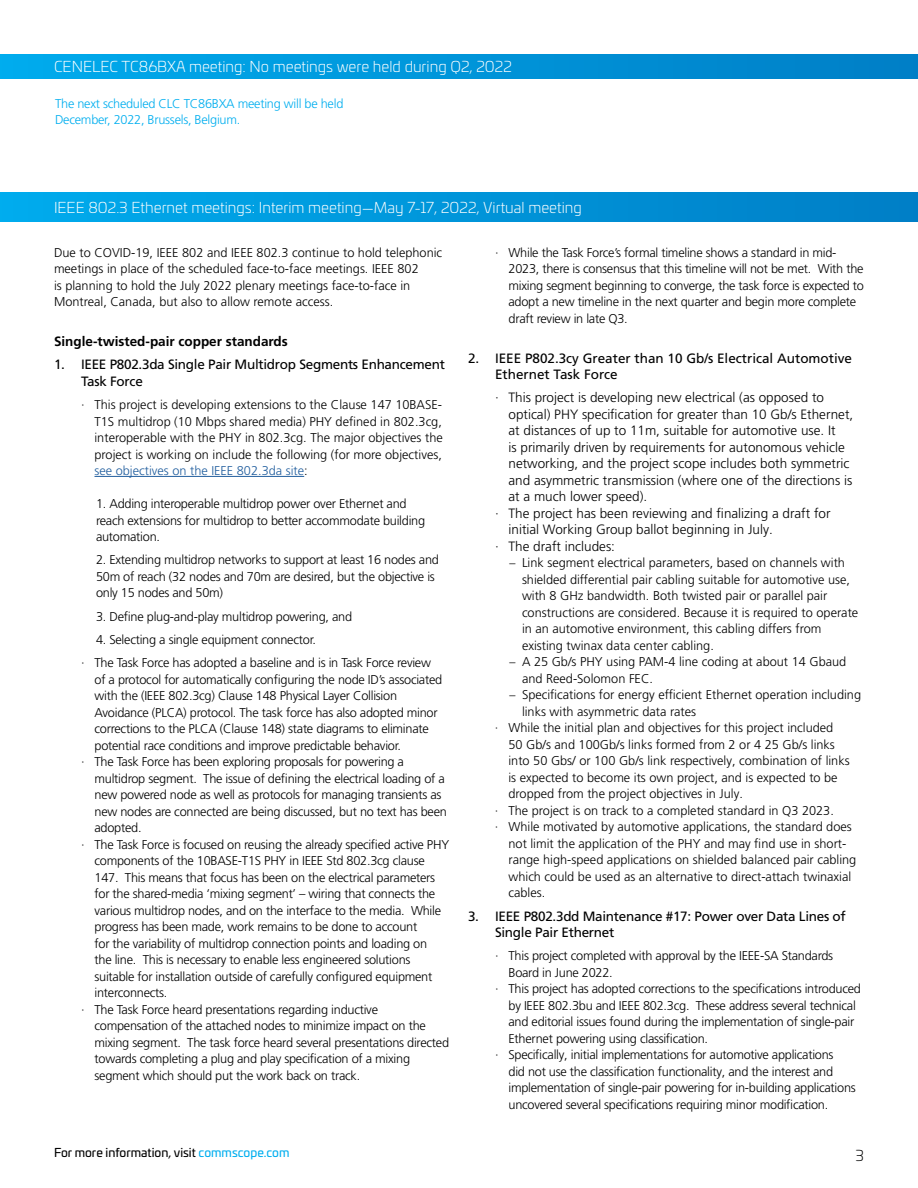
<style>
.page{position:relative;width:918px;height:1188px;background:#fff}
.page>*{position:absolute;margin:0;border:0;box-sizing:border-box;transform-origin:0 0}
.t1{font:300 15px "Univia Pro";color:#fff}
.t2{font:300 15px "Univia Pro";color:#000}
.t3{font:300 13.5px "Frutiger LT Pro";color:#000}
.t4{font:13.5px/16.5px "Frutiger LT Pro";letter-spacing:-.02em;color:#000}
.t5{font:13.5px/16.5px "Frutiger LT Pro";color:#000}
.t6{font:700 13.5px "Frutiger LT Pro";color:#000}
.t7{font:300 12.75px/16.5px "Frutiger LT Pro";letter-spacing:-.02em;color:#000}
.t8{font:300 12.75px/16.5px "Frutiger LT Pro";color:#000}
.t9{font:300 12.75px/16.5px "Frutiger LT Pro";letter-spacing:-.02em;color:#00aeef}
.t10{font:12px "Univia Pro";color:#000}
.s1{color:#215e9e}
.s2{font-family:"Univia Pro"}
.s3{color:#00aeef}
</style>
<div class="page">
<div style="left:0;top:54px;width:918px;height:25px;background:linear-gradient(to right,#00aced,#007ec6)"></div>
<hr style="left:94px;top:476px;width:210px;height:1px;background:#215e9e">
<div style="left:0;top:192px;width:918px;height:30px;background:linear-gradient(to right,#00aced,#007ec6)"></div>
<p class="t1" style="left:54px;top:56px;width:459px">CENELEC TC86BXA meeting: No meetings were held during Q2, 2022</p>
<p class="t9" style="left:55px;top:95px;width:290px">The next scheduled CLC TC86BXA meeting will be held<br>December, 2022, Brussels, Belgium.</p>
<p class="t1" style="left:54px;top:197px;width:529px">IEEE 802.3 Ethernet meetings: Interim meeting—May 7-17, 2022, Virtual meeting</p>
<p class="t8" style="left:54px;top:244px;width:390px">Due to COVID-19, IEEE 802 and IEEE 802.3 continue to hold telephonic meetings in place of the scheduled face-to-face meetings. IEEE 802<br>is planning to hold the July 2022 plenary meetings face-to-face in Montreal, Canada, but also to allow remote access.</p>
<p class="t6" style="left:54px;top:334px;width:235px">Single-twisted-pair copper standards</p>
<p class="t4" style="left:81px;top:357px;width:366px;text-indent:-27px">1. IEEE P802.3da Single Pair Multidrop Segments Enhancement<br>Task Force</p>
<p class="t7" style="left:95px;top:397px;width:350px;text-align:justify;text-indent:-14px">· This project is developing extensions to the Clause 147 10BASE-T1S multidrop (10 Mbps shared media) PHY defined in 802.3cg, interoperable with the PHY in 802.3cg. The major objectives the project is working on include the following (for more objectives, <span class="s1">see objectives on the IEEE 802.3da site</span>:</p>
<p class="t7" style="left:96px;top:496px;width:331px">1. Adding interoperable multidrop power over Ethernet and reach extensions for multidrop to better accommodate building automation.</p>
<p class="t7" style="left:96px;top:552px;width:344px">2. Extending multidrop networks to support at least 16 nodes and<br>50m of reach (32 nodes and 70m are desired, but the objective is only 15 nodes and 50m)</p>
<p class="t7" style="left:96px;top:608px;width:258px">3. Define plug-and-play multidrop powering, and</p>
<p class="t7" style="left:81px;top:628px;width:352px;line-height:23.2px;text-indent:15px">4. Selecting a single equipment connector.<br>· The Task Force has adopted a baseline and is in Task Force review</p>
<p class="t7" style="left:95px;top:671px;width:349px">of a protocol for automatically configuring the node ID’s associated</p>
<p class="t7" style="left:95px;top:688px;width:304px">with the (IEEE 802.3cg) Clause 148 Physical Layer Collision</p>
<p class="t7" style="left:95px;top:704px;width:345px">Avoidance (PLCA) protocol. The task force has also adopted minor</p>
<p class="t7" style="left:95px;top:721px;width:336px">corrections to the PLCA (Clause 148) state diagrams to eliminate</p>
<p class="t7" style="left:95px;top:737px;width:308px">potential race conditions and improve predictable behavior.</p>
<p class="t7" style="left:81px;top:754px;width:325px">· The Task Force has been exploring proposals for powering a</p>
<p class="t7" style="left:95px;top:770px;width:352px">multidrop segment. The issue of defining the electrical loading of a</p>
<p class="t7" style="left:95px;top:787px;width:348px">new powered node as well as protocols for managing transients as</p>
<p class="t7" style="left:95px;top:803px;width:354px">new nodes are connected are being discussed, but no text has been</p>
<p class="t7" style="left:95px;top:820px;width:49px">adopted.</p>
<p class="t7" style="left:81px;top:836px;width:370px">· The Task Force is focused on reusing the already specified active PHY</p>
<p class="t7" style="left:95px;top:853px;width:332px">components of the 10BASE-T1S PHY in IEEE Std 802.3cg clause</p>
<p class="t7" style="left:95px;top:869px;width:342px">147. This means that focus has been on the electrical parameters</p>
<p class="t7" style="left:95px;top:886px;width:342px">for the shared-media ‘mixing segment’ – wiring that connects the</p>
<p class="t7" style="left:95px;top:902px;width:348px">various multidrop nodes, and on the interface to the media. While</p>
<p class="t7" style="left:95px;top:919px;width:324px">progress has been made, work remains to be done to account</p>
<p class="t7" style="left:95px;top:935px;width:334px">for the variability of multidrop connection points and loading on</p>
<p class="t7" style="left:95px;top:952px;width:317px">the line. This is necessary to enable less engineered solutions</p>
<p class="t7" style="left:95px;top:968px;width:339px">suitable for installation outside of carefully configured equipment</p>
<p class="t7" style="left:95px;top:985px;width:74px">interconnects.</p>
<p class="t7" style="left:81px;top:1001px;width:299px">· The Task Force heard presentations regarding inductive</p>
<p class="t7" style="left:95px;top:1018px;width:333px">compensation of the attached nodes to minimize impact on the</p>
<p class="t7" style="left:95px;top:1034px;width:356px">mixing segment. The task force heard several presentations directed</p>
<p class="t7" style="left:95px;top:1051px;width:317px">towards completing a plug and play specification of a mixing</p>
<p class="t7" style="left:95px;top:1067px;width:267px">segment which should put the work back on track.</p>
<p class="t7" style="left:509px;top:244px;width:357px;text-indent:-14px">· While the Task Force’s formal timeline shows a standard in mid-2023, there is consensus that this timeline will not be met. With the mixing segment beginning to converge, the task force is expected to adopt a new timeline in the next quarter and begin more complete draft review in late Q3.</p>
<p class="t5" style="left:495px;top:350px;width:359px;text-indent:-27px">2. IEEE P802.3cy Greater than 10 Gb/s Electrical Automotive<br>Ethernet Task Force</p>
<p class="t3" style="left:495px;top:390px;width:331px">· This project is developing new electrical (as opposed to</p>
<p class="t3" style="left:508px;top:406px;width:346px">optical) PHY specification for greater than 10 Gb/s Ethernet,</p>
<p class="t3" style="left:508px;top:423px;width:329px">at distances of up to 11m, suitable for automotive use. It</p>
<p class="t3" style="left:508px;top:439px;width:338px">is primarily driven by requirements for autonomous vehicle</p>
<p class="t3" style="left:508px;top:456px;width:343px">networking, and the project scope includes both symmetric</p>
<p class="t3" style="left:508px;top:472px;width:345px">and asymmetric transmission (where one of the directions is</p>
<p class="t3" style="left:508px;top:489px;width:140px">at a much lower speed).</p>
<p class="t3" style="left:495px;top:505px;width:337px">· The project has been reviewing and finalizing a draft for</p>
<p class="t3" style="left:508px;top:522px;width:266px">initial Working Group ballot beginning in July.</p>
<p class="t3" style="left:495px;top:538px;width:122px">· The draft includes:</p>
<p class="t8" style="left:522px;top:555px;width:338px;text-indent:-14px"><span class="s2">–</span> Link segment electrical parameters, based on channels with shielded differential pair cabling suitable for automotive use, with 8 GHz bandwidth. Both twisted pair or parallel pair constructions are considered. Because it is required to operate in an automotive environment, this cabling differs from existing twinax data center cabling.</p>
<p class="t8" style="left:522px;top:654px;width:326px;text-indent:-14px"><span class="s2">–</span> A 25 Gb/s PHY using PAM-4 line coding at about 14 Gbaud and Reed-Solomon FEC.</p>
<p class="t8" style="left:508px;top:687px;width:354px"><span class="s2">–</span> Specifications for energy efficient Ethernet operation including</p>
<p class="t8" style="left:522px;top:703px;width:176px">links with asymmetric data rates</p>
<p class="t8" style="left:495px;top:720px;width:340px">· While the initial plan and objectives for this project included</p>
<p class="t8" style="left:508px;top:736px;width:328px">50 Gb/s and 100Gb/s links formed from 2 or 4 25 Gb/s links</p>
<p class="t8" style="left:508px;top:753px;width:343px">into 50 Gbs/ or 100 Gb/s link respectively, combination of links</p>
<p class="t8" style="left:508px;top:769px;width:331px">is expected to become its own project, and is expected to be</p>
<p class="t8" style="left:508px;top:786px;width:236px">dropped from the project objectives in July.</p>
<p class="t8" style="left:495px;top:802px;width:340px">· The project is on track to a completed standard in Q3 2023.</p>
<p class="t8" style="left:495px;top:819px;width:358px">· While motivated by automotive applications, the standard does</p>
<p class="t8" style="left:508px;top:835px;width:339px">not limit the application of the PHY and may find use in short-</p>
<p class="t8" style="left:508px;top:852px;width:349px">range high-speed applications on shielded balanced pair cabling</p>
<p class="t8" style="left:508px;top:868px;width:344px">which could be used as an alternative to direct-attach twinaxial</p>
<p class="t7" style="left:508px;top:885px;width:38px">cables.</p>
<p class="t4" style="left:495px;top:908px;width:352px;text-indent:-27px">3. IEEE P802.3dd Maintenance #17: Power over Data Lines of<br>Single Pair Ethernet</p>
<p class="t7" style="left:495px;top:948px;width:340px">· This project completed with approval by the IEEE-SA Standards</p>
<p class="t7" style="left:509px;top:964px;width:106px">Board in June 2022.</p>
<p class="t7" style="left:495px;top:981px;width:368px">· This project has adopted corrections to the specifications introduced</p>
<p class="t7" style="left:509px;top:997px;width:349px">by IEEE 802.3bu and IEEE 802.3cg. These address several technical</p>
<p class="t7" style="left:509px;top:1014px;width:347px">and editorial issues found during the implementation of single-pair</p>
<p class="t7" style="left:509px;top:1030px;width:201px">Ethernet powering using classification.</p>
<p class="t7" style="left:495px;top:1047px;width:340px">· Specifically, initial implementations for automotive applications</p>
<p class="t7" style="left:509px;top:1063px;width:326px">did not use the classification functionality, and the interest and</p>
<p class="t7" style="left:509px;top:1080px;width:349px">implementation of single-pair powering for in-building applications</p>
<p class="t7" style="left:509px;top:1096px;width:321px">uncovered several specifications requiring minor modification.</p>
<p class="t10" style="left:54px;top:1144px;width:237px">For more information, visit <span class="s3">commscope.com</span></p>
<p class="t2" style="left:855px;top:1144px;width:10px">3</p>
</div>
